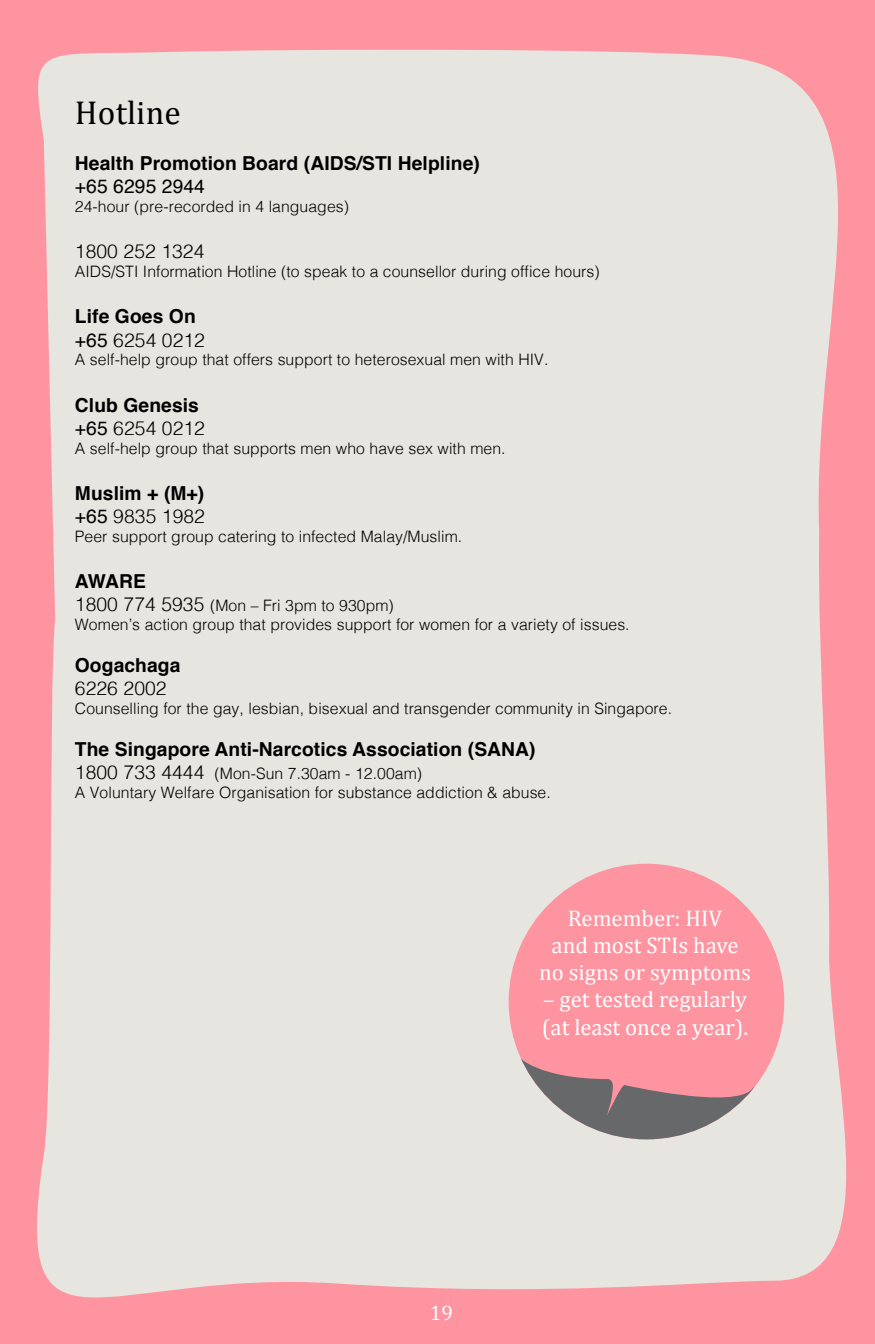
<style>
.page{position:relative;width:875px;height:1344px;background:#ff94a1}
.page>*{position:absolute;margin:0;border:0;box-sizing:border-box;transform-origin:0 0}
.t1{font:33.25px "Cambria";letter-spacing:.005em;color:#000}
.t2{font:22.75px/27.3px "Cambria";color:#fff;text-align:center}
.t3{font:21px "Cambria";color:#fff}
.t4{font:700 19.25px/23.1px "Helvetica";letter-spacing:.005em;color:#000}
.t5{font:300 19.25px "Helvetica";letter-spacing:.005em;color:#000}
.t6{font:19.25px "Helvetica";letter-spacing:.005em;color:#000}
.t7{font:300 15.75px/18.9px "Helvetica";letter-spacing:.005em;color:#000}
.s1{font-weight:400}
.s2{font-weight:300}
.s3{font-size:19.25px}
</style>
<div class="page">
<div style="left:37px;top:49px;width:810px;height:1249px;background:#e6e5df"></div>
<div style="left:509px;top:864px;width:275px;height:275px;background:#ff94a1;border-radius:50%"></div>
<svg style="left:518px;top:1057px;width:236px;height:82px"></svg>
<h1 class="t1" style="left:75px;top:93px;width:107px">Hotline</h1>
<p class="t4" style="left:75px;top:152px;width:407px">Health Promotion Board (AIDS/STI Helpline)</p>
<p class="t6" style="left:75px;top:172px;width:132px">+65 6295 2944</p>
<p class="t7" style="left:75px;top:196px;width:276px">24-hour (pre-recorded in 4 languages)</p>
<p class="t5" style="left:75px;top:235px;width:131px">1800 252 1324</p>
<p class="t7" style="left:75px;top:261px;width:526px">AIDS/STI Information Hotline (to speak to a counsellor during office hours)</p>
<p class="t4" style="left:75px;top:305px;width:132px">Life Goes On <span class="s1">+65</span> <span class="s2">6254 0212</span></p>
<p class="t7" style="left:75px;top:349px;width:475px">A self-help group that offers support to heterosexual men with HIV.</p>
<p class="t4" style="left:75px;top:394px;width:132px">Club Genesis <span class="s1">+65</span> <span class="s2">6254 0212</span></p>
<p class="t7" style="left:75px;top:437px;width:432px">A self-help group that supports men who have sex with men.</p>
<p class="t4" style="left:75px;top:482px;width:132px">Muslim + (M+) <span class="s1">+65</span> <span class="s2">9835 1982</span></p>
<p class="t7" style="left:75px;top:526px;width:389px">Peer support group catering to infected Malay/Muslim.</p>
<p class="t4" style="left:75px;top:570px;width:72px">AWARE</p>
<p class="t7" style="left:75px;top:595px;width:556px"><span class="s3">1800 774 5935</span> (Mon – Fri 3pm to 930pm)<br>Women’s action group that provides support for women for a variety of issues.</p>
<p class="t4" style="left:75px;top:654px;width:107px">Oogachaga</p>
<p class="t5" style="left:75px;top:672px;width:93px">6226 2002</p>
<p class="t7" style="left:75px;top:698px;width:599px">Counselling for the gay, lesbian, bisexual and transgender community in Singapore.</p>
<p class="t4" style="left:75px;top:738px;width:462px">The Singapore Anti-Narcotics Association (SANA)</p>
<p class="t7" style="left:75px;top:763px;width:477px"><span class="s3">1800 733 4444</span> (Mon-Sun 7.30am - 12.00am)<br>A Voluntary Welfare Organisation for substance addiction &amp; abuse.</p>
<h2 class="t2" style="left:539px;top:904px;width:214px">Remember: HIV<br>and most STIs have no signs or symptoms</h2>
<h2 class="t2" style="left:542px;top:986px;width:208px;text-align:left">– get tested regularly (at least once a year).</h2>
<h3 class="t3" style="left:430px;top:1300px;width:25px">19</h3>
</div>
